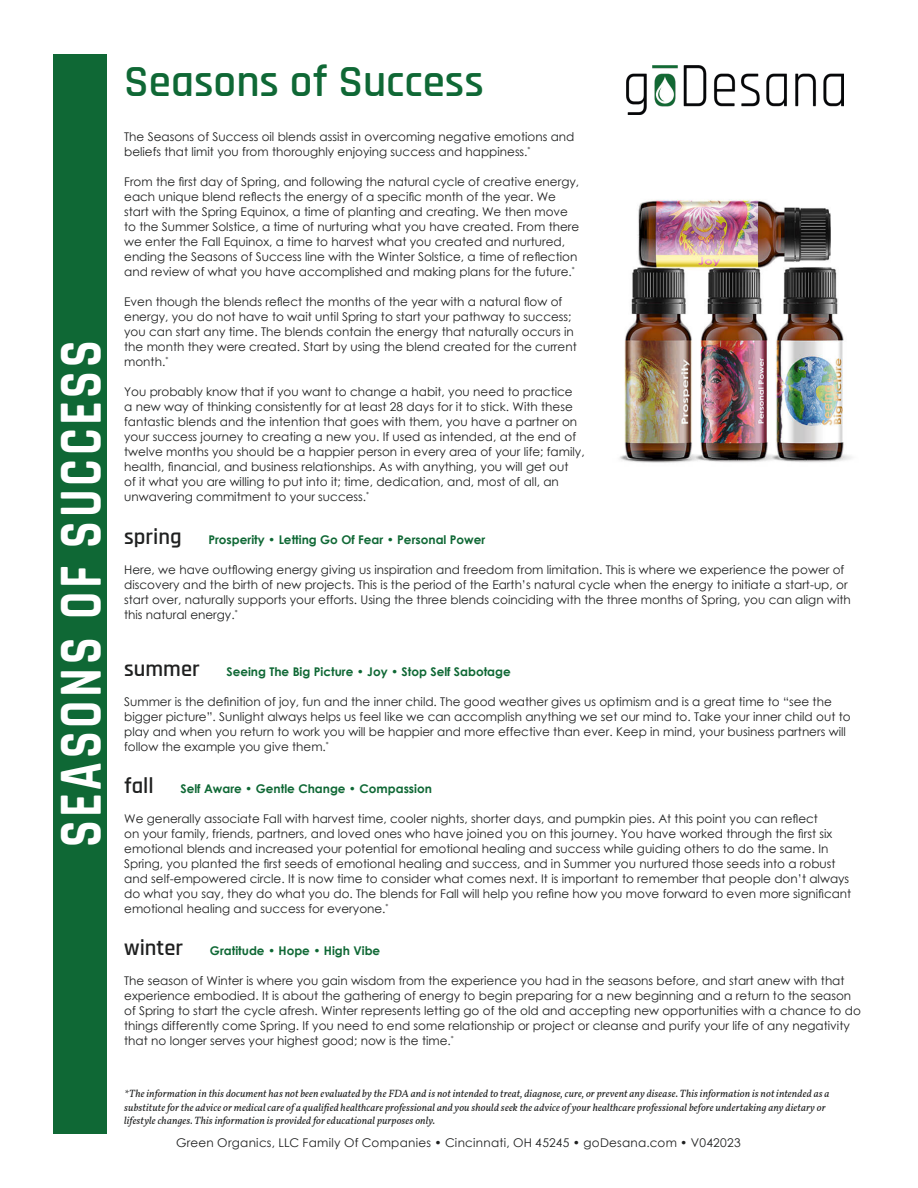
<style>
.page{position:relative;width:918px;height:1188px;background:#fff}
.page>*{position:absolute;margin:0;border:0;box-sizing:border-box;transform-origin:0 0}
.t1{font:700 61.8px "Rajdhani";letter-spacing:.075em;color:#fff;scale:.8 1}
.t2{font:600 45px "Rajdhani";color:#0f6835}
.Paragraph_Style{font:12px/15px "Century Gothic";color:#1f2020}
.t3{font:700 12px "Century Gothic";color:#0f6835}
.Paragraph_Style-2{font:12px "Century Gothic";letter-spacing:.02em;color:#1f2020}
.Paragraph_Style-3{font:italic 10.5px/13.5px "Vollkorn";letter-spacing:.01em;color:#1f2020}
.s1{font-family:"Rajdhani";font-weight:600;font-size:22.5px;color:#1f2020}
</style>
<div class="page">
<div style="left:53px;top:54px;width:54px;height:1080px;background:#0f6835"></div>
<img style="left:627px;top:66px;width:216px;height:49px">
<img style="left:620px;top:199px;width:232px;height:264px">
<p class="t1" style="left:43px;top:847px;width:635px;rotate:-90deg">SEASONS OF SUCCESS</p>
<p class="t2" style="left:124px;top:55px;width:361px">Seasons of Success</p>
<p class="Paragraph_Style" style="left:124px;top:129px;width:452px">The Seasons of Success oil blends assist in overcoming negative emotions and beliefs that limit you from thoroughly enjoying success and happiness.<sup>*</sup></p>
<p class="Paragraph_Style" style="left:124px;top:174px;width:457px">From the first day of Spring, and following the natural cycle of creative energy, each unique blend reflects the energy of a specific month of the year. We start with the Spring Equinox, a time of planting and creating. We then move to the Summer Solstice, a time of nurturing what you have created. From there we enter the Fall Equinox, a time to harvest what you created and nurtured, ending the Seasons of Success line with the Winter Solstice, a time of reflection and review of what you have accomplished and making plans for the future.<sup>*</sup></p>
<p class="Paragraph_Style" style="left:124px;top:294px;width:454px">Even though the blends reflect the months of the year with a natural flow of energy, you do not have to wait until Spring to start your pathway to success; you can start any time. The blends contain the energy that naturally occurs in the month they were created. Start by using the blend created for the current month.<sup>*</sup></p>
<p class="Paragraph_Style" style="left:124px;top:384px;width:462px">You probably know that if you want to change a habit, you need to practice<br>a new way of thinking consistently for at least 28 days for it to stick. With these fantastic blends and the intention that goes with them, you have a partner on your success journey to creating a new you. If used as intended, at the end of twelve months you should be a happier person in every area of your life; family, health, financial, and business relationships. As with anything, you will get out<br>of it what you are willing to put into it; time, dedication, and, most of all, an unwavering commitment to your success.<sup>*</sup></p>
<p class="t3" style="left:124px;top:530px;width:363px"><span class="s1">spring</span> Prosperity • Letting Go Of Fear • Personal Power</p>
<p class="Paragraph_Style" style="left:124px;top:562px;width:728px">Here, we have outflowing energy giving us inspiration and freedom from limitation. This is where we experience the power of discovery and the birth of new projects. This is the period of the Earth’s natural cycle when the energy to initiate a start-up, or start over, naturally supports your efforts. Using the three blends coinciding with the three months of Spring, you can align with this natural energy.<sup>*</sup></p>
<p class="t3" style="left:124px;top:662px;width:388px"><span class="s1">summer</span> Seeing The Big Picture • Joy • Stop Self Sabotage</p>
<p class="Paragraph_Style" style="left:124px;top:694px;width:728px">Summer is the definition of joy, fun and the inner child. The good weather gives us optimism and is a great time to “see the bigger picture”. Sunlight always helps us feel like we can accomplish anything we set our mind to. Take your inner child out to play and when you return to work you will be happier and more effective than ever. Keep in mind, your business partners will follow the example you give them.<sup>*</sup></p>
<p class="t3" style="left:124px;top:779px;width:309px"><span class="s1">fall</span> Self Aware • Gentle Change • Compassion</p>
<p class="Paragraph_Style" style="left:124px;top:811px;width:729px">We generally associate Fall with harvest time, cooler nights, shorter days, and pumpkin pies. At this point you can reflect<br>on your family, friends, partners, and loved ones who have joined you on this journey. You have worked through the first six emotional blends and increased your potential for emotional healing and success while guiding others to do the same. In Spring, you planted the first seeds of emotional healing and success, and in Summer you nurtured those seeds into a robust and self-empowered circle. It is now time to consider what comes next. It is important to remember that people don’t always do what you say, they do what you do. The blends for Fall will help you refine how you move forward to even more significant emotional healing and success for everyone.<sup>*</sup></p>
<p class="t3" style="left:124px;top:941px;width:258px"><span class="s1">winter</span> Gratitude • Hope • High Vibe</p>
<p class="Paragraph_Style" style="left:124px;top:973px;width:738px">The season of Winter is where you gain wisdom from the experience you had in the seasons before, and start anew with that experience embodied. It is about the gathering of energy to begin preparing for a new beginning and a return to the season of Spring to start the cycle afresh. Winter represents letting go of the old and accepting new opportunities with a chance to do things differently come Spring. If you need to end some relationship or project or cleanse and purify your life of any negativity that no longer serves your highest good; now is the time.<sup>*</sup></p>
<p class="Paragraph_Style-3" style="left:124px;top:1086px;width:707px">*The information in this document has not been evaluated by the FDA and is not intended to treat, diagnose, cure, or prevent any disease. This information is not intended as a substitute for the advice or medical care of a qualified healthcare professional and you should seek the advice of your healthcare professional before undertaking any dietary or lifestyle changes. This information is provided for educational purposes only.</p>
<p class="Paragraph_Style-2" style="left:176px;top:1134px;width:566px">Green Organics, LLC Family Of Companies • Cincinnati, OH 45245 • goDesana.com • V042023</p>
</div>
